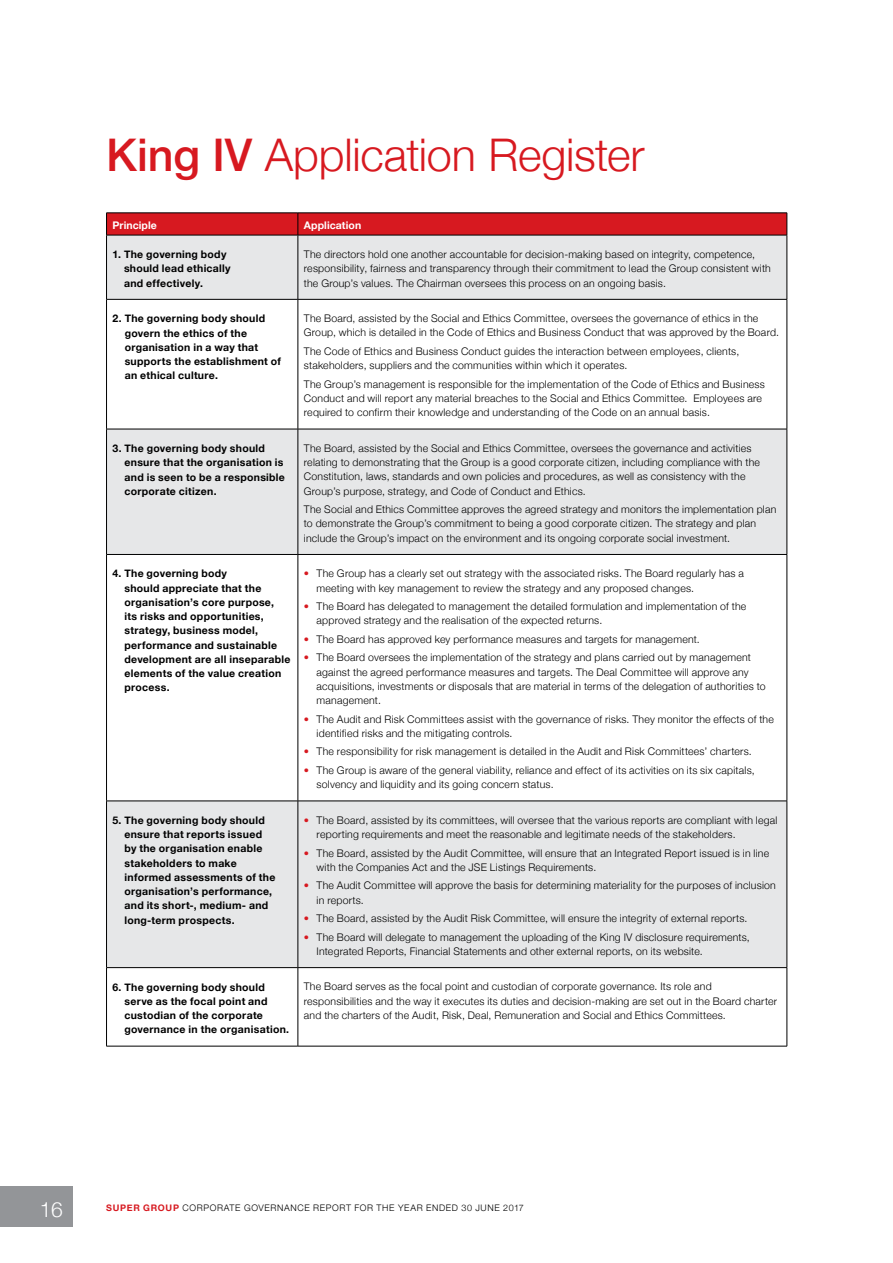
<style>
.page{position:relative;width:893px;height:1263px;background:#fff}
.page>*{position:absolute;margin:0;border:0;box-sizing:border-box;transform-origin:0 0}
.t1{font:300 45px "Helvetica Neue";letter-spacing:-.005em;color:#d71920}
.t2{font:300 21px "Helvetica Neue";color:#fff}
.t3{font:300 10.5px/14.2px "Helvetica Neue";letter-spacing:.02em;color:#000}
.t4{font:700 10.5px/14.2px "Helvetica Neue";letter-spacing:.025em;color:#000}
.t5{font:700 10.5px "Helvetica Neue";letter-spacing:.005em;color:#fff}
.t6{font:300 9px "Helvetica Neue";letter-spacing:.075em;color:#000}
.s1{font-weight:500}
.s2{color:#d71920}
.s3{font-weight:700;color:#d71920}
</style>
<div class="page">
<div style="left:0;top:1186px;width:72px;height:40px;background:#939598"></div>
<svg style="left:107px;top:236px;width:680px;height:731px"></svg>
<svg style="left:106px;top:213px;width:682px;height:22px;background:#ce181e"></svg>
<hr style="left:106px;top:235px;width:192px;height:1px;background:#000">
<hr style="left:106px;top:235px;width:1px;height:64px;background:#000">
<hr style="left:298px;top:235px;width:489px;height:1px;background:#000">
<hr style="left:298px;top:235px;width:1px;height:64px;background:#000">
<hr style="left:787px;top:235px;width:1px;height:64px;background:#000">
<hr style="left:106px;top:299px;width:192px;height:1px;background:#000">
<hr style="left:106px;top:300px;width:1px;height:129px;background:#000">
<hr style="left:298px;top:299px;width:489px;height:1px;background:#000">
<hr style="left:298px;top:300px;width:1px;height:129px;background:#000">
<hr style="left:787px;top:300px;width:1px;height:129px;background:#000">
<hr style="left:106px;top:429px;width:192px;height:1px;background:#000">
<hr style="left:106px;top:429px;width:1px;height:125px;background:#000">
<hr style="left:298px;top:429px;width:489px;height:1px;background:#000">
<hr style="left:298px;top:429px;width:1px;height:125px;background:#000">
<hr style="left:787px;top:429px;width:1px;height:125px;background:#000">
<hr style="left:106px;top:554px;width:192px;height:1px;background:#000">
<hr style="left:106px;top:555px;width:1px;height:246px;background:#000">
<hr style="left:298px;top:554px;width:489px;height:1px;background:#000">
<hr style="left:298px;top:555px;width:1px;height:246px;background:#000">
<hr style="left:787px;top:555px;width:1px;height:246px;background:#000">
<hr style="left:106px;top:801px;width:192px;height:1px;background:#000">
<hr style="left:106px;top:801px;width:1px;height:166px;background:#000">
<hr style="left:298px;top:801px;width:489px;height:1px;background:#000">
<hr style="left:298px;top:801px;width:1px;height:166px;background:#000">
<hr style="left:787px;top:801px;width:1px;height:166px;background:#000">
<hr style="left:106px;top:967px;width:192px;height:1px;background:#000">
<hr style="left:106px;top:968px;width:1px;height:78px;background:#000">
<hr style="left:298px;top:967px;width:489px;height:1px;background:#000">
<hr style="left:298px;top:968px;width:1px;height:78px;background:#000">
<hr style="left:787px;top:968px;width:1px;height:78px;background:#000">
<hr style="left:106px;top:1046px;width:192px;height:1px;background:#000">
<hr style="left:298px;top:1046px;width:489px;height:1px;background:#000">
<h1 class="t1" style="left:106px;top:119px;width:540px"><span class="s1">King IV</span> Application Register</h1>
<p class="t5" style="left:113px;top:217px;width:46px">Principle</p>
<p class="t5" style="left:304px;top:217px;width:59px">Application</p>
<p class="t4" style="left:124px;top:247px;width:108px;text-indent:-12px">1. The governing body should lead ethically and effectively.</p>
<p class="t3" style="left:304px;top:246px;width:468px">The directors hold one another accountable for decision-making based on integrity, competence, responsibility, fairness and transparency through their commitment to lead the Group consistent with the Group’s values. The Chairman oversees this process on an ongoing basis.</p>
<p class="t4" style="left:125px;top:312px;width:158px;text-indent:-12px">2. The governing body should govern the ethics of the organisation in a way that supports the establishment of an ethical culture.</p>
<p class="t3" style="left:304px;top:311px;width:477px">The Board, assisted by the Social and Ethics Committee, oversees the governance of ethics in the<br>Group, which is detailed in the Code of Ethics and Business Conduct that was approved by the Board.</p>
<p class="t3" style="left:304px;top:343px;width:437px">The Code of Ethics and Business Conduct guides the interaction between employees, clients, stakeholders, suppliers and the communities within which it operates.</p>
<p class="t3" style="left:304px;top:376px;width:463px">The Group’s management is responsible for the implementation of the Code of Ethics and Business<br>Conduct and will report any material breaches to the Social and Ethics Committee. Employees are required to confirm their knowledge and understanding of the Code on an annual basis.</p>
<p class="t4" style="left:125px;top:441px;width:162px;text-indent:-12px">3. The governing body should ensure that the organisation is and is seen to be a responsible corporate citizen.</p>
<p class="t3" style="left:304px;top:440px;width:458px">The Board, assisted by the Social and Ethics Committee, oversees the governance and activities relating to demonstrating that the Group is a good corporate citizen, including compliance with the Constitution, laws, standards and own policies and procedures, as well as consistency with the Group’s purpose, strategy, and Code of Conduct and Ethics.</p>
<p class="t3" style="left:304px;top:501px;width:474px">The Social and Ethics Committee approves the agreed strategy and monitors the implementation plan to demonstrate the Group’s commitment to being a good corporate citizen. The strategy and plan include the Group’s impact on the environment and its ongoing corporate social investment.</p>
<p class="t4" style="left:124px;top:567px;width:168px;text-indent:-12px">4. The governing body<br>should appreciate that the organisation’s core purpose,<br>its risks and opportunities, strategy, business model, performance and sustainable development are all inseparable elements of the value creation process.</p>
<p class="t3" style="left:317px;top:566px;width:429px;text-indent:-13px"><span class="s2">•</span> The Group has a clearly set out strategy with the associated risks. The Board regularly has a meeting with key management to review the strategy and any proposed changes.</p>
<p class="t3" style="left:317px;top:598px;width:431px;text-indent:-13px"><span class="s2">•</span> The Board has delegated to management the detailed formulation and implementation of the approved strategy and the realisation of the expected returns.</p>
<p class="t3" style="left:304px;top:631px;width:397px"><span class="s2">•</span> The Board has approved key performance measures and targets for management.</p>
<p class="t3" style="left:317px;top:650px;width:451px;text-indent:-13px"><span class="s2">•</span> The Board oversees the implementation of the strategy and plans carried out by management against the agreed performance measures and targets. The Deal Committee will approve any acquisitions, investments or disposals that are material in terms of the delegation of authorities to management.</p>
<p class="t3" style="left:317px;top:711px;width:459px;text-indent:-13px"><span class="s2">•</span> The Audit and Risk Committees assist with the governance of risks. They monitor the effects of the identified risks and the mitigating controls.</p>
<p class="t3" style="left:304px;top:744px;width:449px"><span class="s2">•</span> The responsibility for risk management is detailed in the Audit and Risk Committees’ charters.</p>
<p class="t3" style="left:317px;top:762px;width:440px;text-indent:-13px"><span class="s2">•</span> The Group is aware of the general viability, reliance and effect of its activities on its six capitals, solvency and liquidity and its going concern status.</p>
<p class="t4" style="left:124px;top:813px;width:152px;text-indent:-12px">5. The governing body should ensure that reports issued by the organisation enable stakeholders to make informed assessments of the organisation’s performance, and its short-, medium- and long-term prospects.</p>
<p class="t3" style="left:317px;top:812px;width:462px;text-indent:-13px"><span class="s2">•</span> The Board, assisted by its committees, will oversee that the various reports are compliant with legal reporting requirements and meet the reasonable and legitimate needs of the stakeholders.</p>
<p class="t3" style="left:317px;top:845px;width:454px;text-indent:-13px"><span class="s2">•</span> The Board, assisted by the Audit Committee, will ensure that an Integrated Report issued is in line with the Companies Act and the JSE Listings Requirements.</p>
<p class="t3" style="left:317px;top:878px;width:461px;text-indent:-13px"><span class="s2">•</span> The Audit Committee will approve the basis for determining materiality for the purposes of inclusion in reports.</p>
<p class="t3" style="left:304px;top:910px;width:445px"><span class="s2">•</span> The Board, assisted by the Audit Risk Committee, will ensure the integrity of external reports.</p>
<p class="t3" style="left:317px;top:929px;width:435px;text-indent:-13px"><span class="s2">•</span> The Board will delegate to management the uploading of the King IV disclosure requirements,<br>Integrated Reports, Financial Statements and other external reports, on its website.</p>
<p class="t4" style="left:124px;top:980px;width:166px;text-indent:-12px">6. The governing body should serve as the focal point and custodian of the corporate governance in the organisation.</p>
<p class="t3" style="left:304px;top:979px;width:475px">The Board serves as the focal point and custodian of corporate governance. Its role and responsibilities and the way it executes its duties and decision-making are set out in the Board charter and the charters of the Audit, Risk, Deal, Remuneration and Social and Ethics Committees.</p>
<h2 class="t2" style="left:40px;top:1192px;width:24px">16</h2>
<p class="t6" style="left:106px;top:1200px;width:419px"><span class="s3">SUPER GROUP</span> CORPORATE GOVERNANCE REPORT FOR THE YEAR ENDED 30 JUNE 2017</p>
</div>
